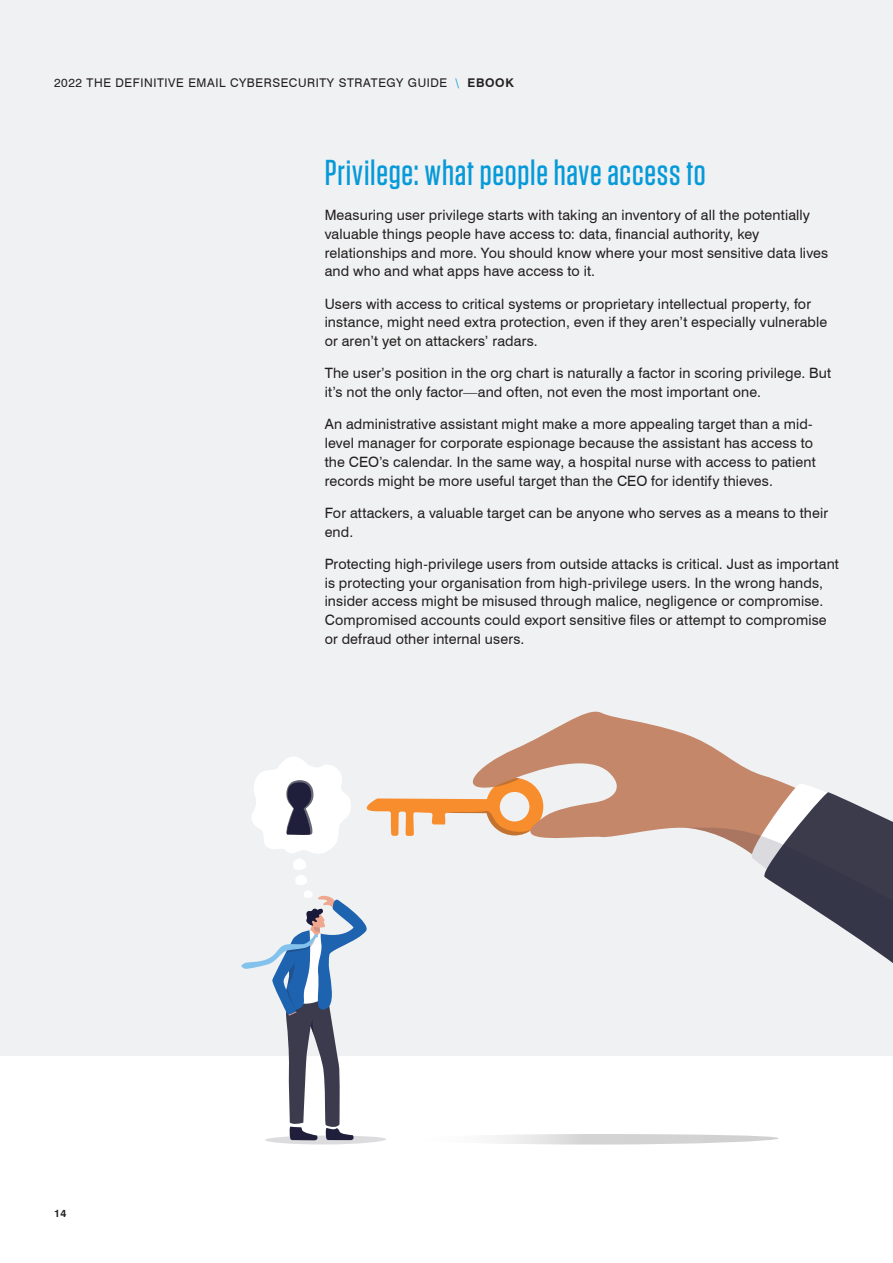
<style>
.page{position:relative;width:893px;height:1263px;background:#fff}
.page>*{position:absolute;margin:0;border:0;box-sizing:border-box;transform-origin:0 0}
.t1{font:500 36px "Tungsten";letter-spacing:.02em;color:#069ad9}
.t2{font:14.25px/18.8px "Swiss 721 BT";letter-spacing:.01em;color:#231f20}
.t3{font:12px "Swiss 721 BT";letter-spacing:.05em;color:#231f20}
.t4{font:700 10.5px "Swiss 721 BT";color:#231f20}
.s1{color:#069ad9}
.s2{font-weight:700}
</style>
<div class="page">
<div style="left:0;top:0;width:893px;height:1056px;background:#f0f1f2"></div>
<svg style="left:455px;top:712px;width:438px;height:42px;fill:#f0f1f2"></svg>
<svg style="left:241px;top:754px;width:652px;height:390px"></svg>
<p class="t3" style="left:54px;top:75px;width:461px">2022 THE DEFINITIVE EMAIL CYBERSECURITY STRATEGY GUIDE <span class="s1">\</span> <span class="s2">EBOOK</span></p>
<p class="t4" style="left:54px;top:1207px;width:14px">14</p>
<h1 class="t1" style="left:325px;top:153px;width:383px">Privilege: what people have access to</h1>
<p class="t2" style="left:325px;top:205px;width:505px">Measuring user privilege starts with taking an inventory of all the potentially valuable things people have access to: data, financial authority, key relationships and more. You should know where your most sensitive data lives and who and what apps have access to it.</p>
<p class="t2" style="left:325px;top:294px;width:504px">Users with access to critical systems or proprietary intellectual property, for instance, might need extra protection, even if they aren’t especially vulnerable or aren’t yet on attackers’ radars.</p>
<p class="t2" style="left:325px;top:364px;width:508px">The user’s position in the org chart is naturally a factor in scoring privilege. But it’s not the only factor—and often, not even the most important one.</p>
<p class="t2" style="left:325px;top:415px;width:493px">An administrative assistant might make a more appealing target than a mid&shy;level manager for corporate espionage because the assistant has access to the CEO’s calendar. In the same way, a hospital nurse with access to patient records might be more useful target than the CEO for identify thieves.</p>
<p class="t2" style="left:325px;top:503px;width:505px">For attackers, a valuable target can be anyone who serves as a means to their end.</p>
<p class="t2" style="left:325px;top:554px;width:516px">Protecting high-privilege users from outside attacks is critical. Just as important is protecting your organisation from high-privilege users. In the wrong hands, insider access might be misused through malice, negligence or compromise.<br>Compromised accounts could export sensitive files or attempt to compromise or defraud other internal users.</p>
</div>
